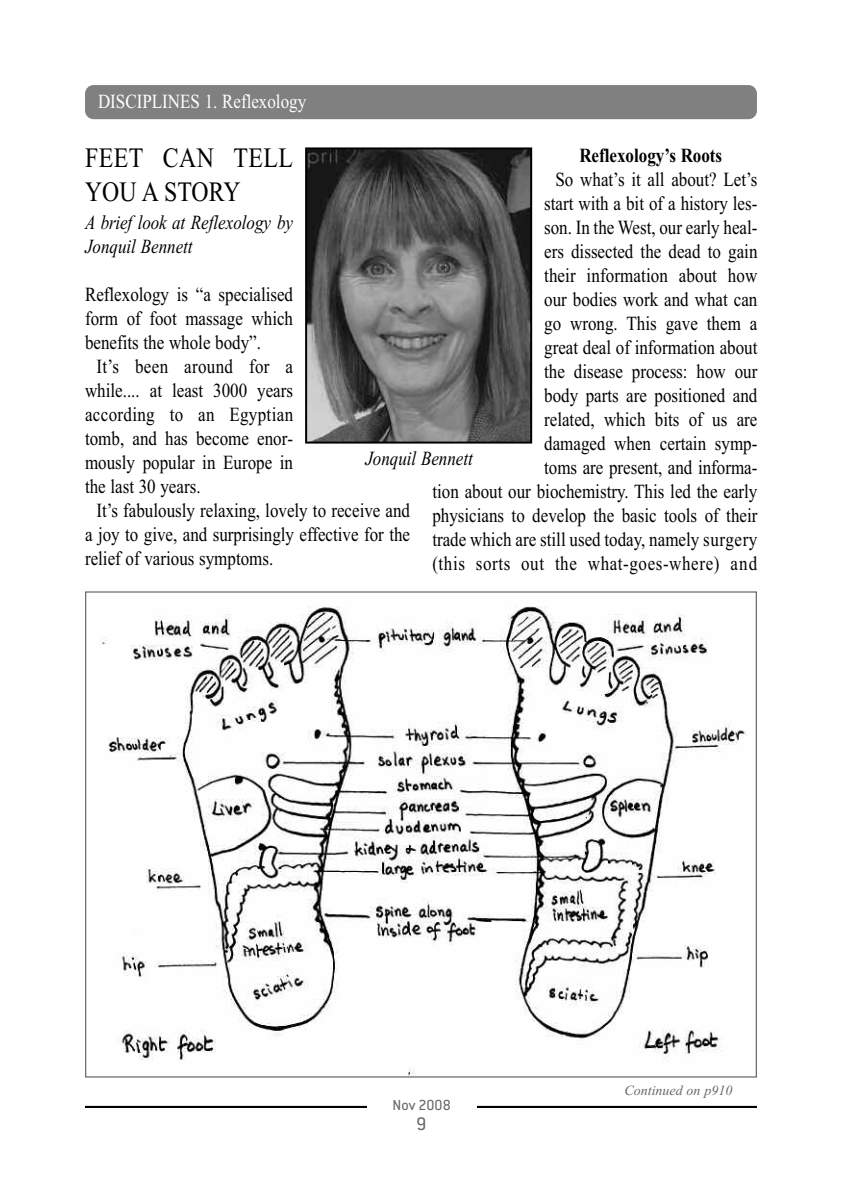
<style>
.page{position:relative;width:842px;height:1191px;background:#fff}
.page>*{position:absolute;margin:0;border:0;box-sizing:border-box;transform-origin:0 0}
.t1{font:28px/33.6px "Times";letter-spacing:.02em;color:#000;scale:.85 1}
.t2{font:20px/24px "Times";color:#000;text-align:right;scale:.85 1}
.t3{font:italic 20px/24px "Times";color:#000;scale:.85 1}
.t4{font:20px "Times";letter-spacing:.02em;color:#000;scale:.85 1}
.t5{font:20px "Times";color:#fff;scale:.85 1}
.t6{font:700 20px "Times";color:#000;scale:.85 1}
.t7{font:20px "Conduit Reg ITCTT";color:#666}
.t8{font:16px "Conduit Reg ITCTT";color:#666}
.t9{font:italic 14px "Times";color:#666}
</style>
<div class="page">
<hr style="left:85px;top:1106px;width:672px;height:2px;background:#000">
<div style="left:367px;top:1095px;width:109px;height:52px;background:#fff"></div>
<img style="left:308px;top:150px;width:221px;height:290px">
<div style="left:305px;top:147px;width:227px;height:296px;border:2px solid #000"></div>
<img style="left:100px;top:606px;width:647px;height:469px">
<div style="left:85px;top:85px;width:672px;height:34px;background:#808080;border-radius:9px"></div>
<p class="t5" style="left:98px;top:89px;width:246px">DISCIPLINES 1. Reflexology</p>
<p class="t6" style="left:579px;top:143px;width:170px">Reflexology’s Roots</p>
<p class="t2" style="left:432px;top:167px;width:384px">So what’s it all about? Let’s<br>start with a bit of a history les-<br>son. In the West, our early heal-<br>ers dissected the dead to gain<br>their information about how<br>our bodies work and what can<br>go wrong. This gave them a<br>great deal of information about<br>the disease process: how our<br>body parts are positioned and<br>related, which bits of us are<br>damaged when certain symp-<br>toms are present, and informa-<br>tion about our biochemistry. This led the early physicians to develop the basic tools of their trade which are still used today, namely surgery (this sorts out the what-goes-where) and</p>
<h1 class="t1" style="left:85px;top:141px;width:246px">FEET CAN TELL<br>YOU A STORY</h1>
<p class="t3" style="left:85px;top:210px;width:246px">A brief look at Reflexology by<br>Jonquil Bennett</p>
<p class="t2" style="left:85px;top:282px;width:246px">Reflexology is “a specialised</p>
<p class="t2" style="left:85px;top:306px;width:246px">form of foot massage which</p>
<p class="t2" style="left:85px;top:330px;width:209px">benefits the whole body”.</p>
<p class="t4" style="left:96px;top:354px;width:233px">It’s been around for a</p>
<p class="t2" style="left:85px;top:378px;width:246px">while.... at least 3000 years</p>
<p class="t4" style="left:85px;top:402px;width:246px">according to an Egyptian</p>
<p class="t2" style="left:85px;top:426px;width:246px">tomb, and has become enor-</p>
<p class="t2" style="left:85px;top:450px;width:246px">mously popular in Europe in</p>
<p class="t2" style="left:85px;top:474px;width:137px">the last 30 years.</p>
<p class="t2" style="left:96px;top:498px;width:371px">It’s fabulously relaxing, lovely to receive and</p>
<p class="t2" style="left:85px;top:522px;width:384px">a joy to give, and surprisingly effective for the</p>
<p class="t2" style="left:85px;top:546px;width:223px">relief of various symptoms.</p>
<p class="t3" style="left:365px;top:446px;width:128px">Jonquil Bennett</p>
<p class="t8" style="left:393px;top:1095px;width:60px">Nov 2008</p>
<p class="t7" style="left:417px;top:1111px;width:12px">9</p>
<p class="t9" style="left:624px;top:1081px;width:110px">Continued on p910</p>
</div>
